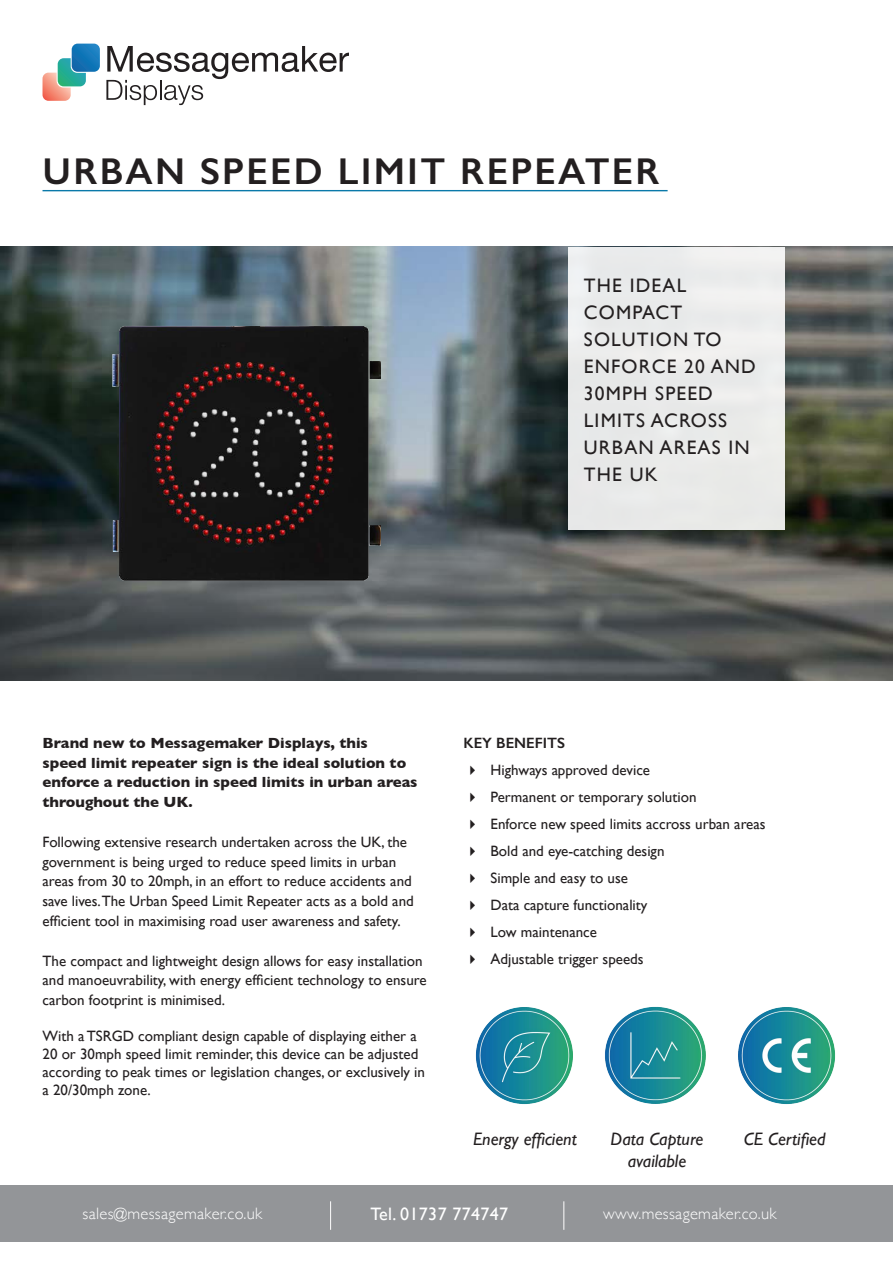
<style>
.page{position:relative;width:893px;height:1263px;background:#fff}
.page>*{position:absolute;margin:0;border:0;box-sizing:border-box;transform-origin:0 0}
.t1{font:600 37.5px "Gill Sans";letter-spacing:.06em;color:#231f20}
.t2{font:19.5px/27px "Gill Sans";letter-spacing:.06em;color:#231f20}
.t3{font:italic 18px "Gill Sans";color:#231f20}
.t4{font:18px "Gill Sans";letter-spacing:.02em;color:#fff}
.t5{font:300 16.5px "Gill Sans";letter-spacing:.02em;color:#fff}
.t6{font:15px/19.8px "Gill Sans";color:#231f20}
.t7{font:700 15px/19.8px "Gill Sans";color:#231f20}
.t8{font:600 15px "Gill Sans";color:#231f20}
</style>
<div class="page">
<img style="left:480px;top:247px;width:413px;height:433px">
<div style="left:0;top:1185px;width:893px;height:57px;background:#939598"></div>
<div style="left:568px;top:247px;width:216px;height:282px;background:#e9eaea"></div>
<svg style="left:563px;top:1201px;width:1px;height:29px"></svg>
<svg style="left:330px;top:1201px;width:1px;height:29px"></svg>
<hr style="left:43px;top:190px;width:625px;height:1px;background:#0a79a9">
<svg style="left:106px;top:46px;width:243px;height:59px"></svg>
<svg style="left:71px;top:43px;width:30px;height:30px"></svg>
<svg style="left:43px;top:44px;width:57px;height:57px"></svg>
<img style="left:0;top:246px;width:480px;height:435px">
<img style="left:605px;top:1006px;width:101px;height:98px">
<img style="left:475px;top:1007px;width:98px;height:98px">
<img style="left:738px;top:1007px;width:98px;height:98px">
<p class="t1" style="left:43px;top:148px;width:619px">URBAN SPEED LIMIT REPEATER</p>
<p class="t2" style="left:584px;top:272px;width:173px">THE IDEAL<br>COMPACT<br>SOLUTION TO<br>ENFORCE 20 AND<br>30MPH SPEED<br>LIMITS ACROSS<br>URBAN AREAS IN<br>THE UK</p>
<p class="t7" style="left:43px;top:732px;width:376px">Brand new to Messagemaker Displays, this<br>speed limit repeater sign is the ideal solution to enforce a reduction in speed limits in urban areas throughout the UK.</p>
<p class="t6" style="left:43px;top:832px;width:373px">Following extensive research undertaken across the UK, the government is being urged to reduce speed limits in urban areas from 30 to 20mph, in an effort to reduce accidents and save lives.The Urban Speed Limit Repeater acts as a bold and efficient tool in maximising road user awareness and safety.</p>
<p class="t6" style="left:43px;top:950px;width:386px">The compact and lightweight design allows for easy installation and manoeuvrability, with energy efficient technology to ensure carbon footprint is minimised.</p>
<p class="t6" style="left:43px;top:1027px;width:384px;line-height:18px">With a TSRGD compliant design capable of displaying either a 20 or 30mph speed limit reminder, this device can be adjusted according to peak times or legislation changes, or exclusively in a 20/30mph zone.</p>
<p class="t8" style="left:463px;top:734px;width:103px">KEY BENEFITS</p>
<p class="t6" style="left:490px;top:760px;width:161px">Highways approved device</p>
<p class="t6" style="left:490px;top:787px;width:207px">Permanent or temporary solution</p>
<p class="t6" style="left:490px;top:814px;width:277px">Enforce new speed limits accross urban areas</p>
<p class="t6" style="left:490px;top:841px;width:175px">Bold and eye-catching design</p>
<p class="t6" style="left:490px;top:868px;width:139px">Simple and easy to use</p>
<p class="t6" style="left:490px;top:895px;width:158px">Data capture functionality</p>
<p class="t6" style="left:490px;top:922px;width:108px">Low maintenance</p>
<p class="t6" style="left:490px;top:949px;width:155px">Adjustable trigger speeds</p>
<p class="t3" style="left:473px;top:1129px;width:105px">Energy efficient</p>
<p class="t3" style="left:611px;top:1129px;width:94px">Data Capture</p>
<p class="t3" style="left:744px;top:1129px;width:83px">CE Certified</p>
<p class="t3" style="left:628px;top:1151px;width:60px">available</p>
<p class="t5" style="left:82px;top:1201px;width:181px">sales@messagemaker.co.uk</p>
<p class="t4" style="left:371px;top:1203px;width:139px">Tel. 01737 774747</p>
<p class="t5" style="left:603px;top:1201px;width:175px">www.messagemaker.co.uk</p>
</div>
